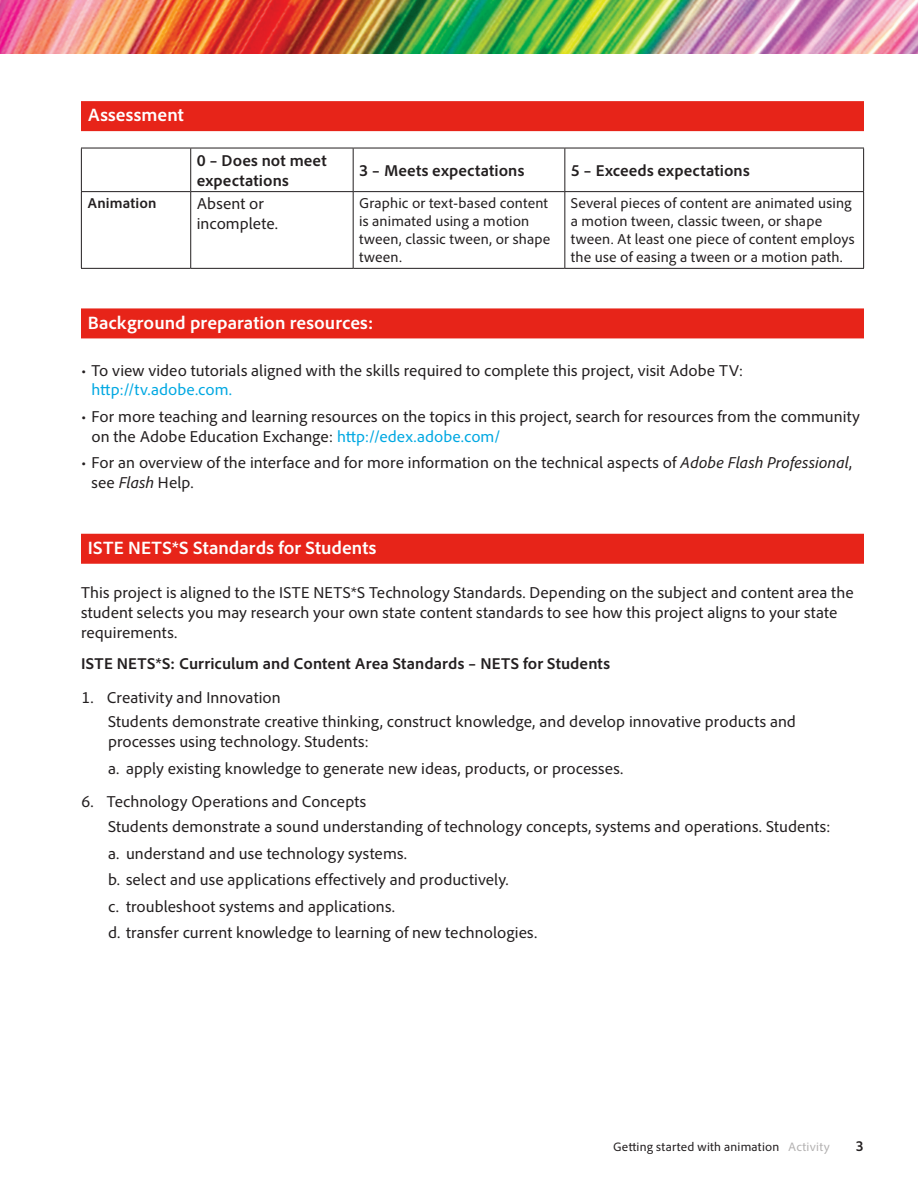
<style>
.page{position:relative;width:918px;height:1188px;background:#fff}
.page>*{position:absolute;margin:0;border:0;box-sizing:border-box;transform-origin:0 0}
.Text__Subhead_in_Bar{font:700 18.75px "Adobe Clean";color:#fff}
.Text__Body{font:16.5px/19.8px "Adobe Clean";letter-spacing:.005em;color:#231f20}
.Text_abc{font:16.5px "Adobe Clean";letter-spacing:.005em;color:#231f20}
.Text_indented{font:16.5px/19.8px "Adobe Clean";letter-spacing:.005em;color:#231f20}
.Text__Body-2{font:700 16.5px/19.8px "Adobe Clean";letter-spacing:.005em;color:#231f20}
.Text__Number_indente{font:16.5px "Adobe Clean";color:#231f20}
.Text__Body-3{font:15px/18px "Adobe Clean";letter-spacing:.01em;color:#231f20}
.Text__Body-4{font:700 15px "Adobe Clean";letter-spacing:.01em;color:#231f20}
.t1{font:700 semi-condensed 15px "Adobe Clean";color:#231f20}
.t2{font:12.75px "Adobe Clean";letter-spacing:.015em;color:#231f20}
.s1{color:#00a8e2}
.s2{font-style:italic}
.s3{color:#b4b2b2}
</style>
<div class="page">
<img style="left:0;top:0;width:918px;height:54px">
<div style="left:81px;top:101px;width:783px;height:30px;background:#e72419"></div>
<div style="left:81px;top:308px;width:783px;height:30px;background:#e72419"></div>
<div style="left:81px;top:534px;width:783px;height:30px;background:#e72419"></div>
<hr style="left:81px;top:148px;width:110px;height:1px;background:#231f20">
<hr style="left:191px;top:148px;width:162px;height:1px;background:#231f20">
<hr style="left:353px;top:148px;width:212px;height:1px;background:#231f20">
<hr style="left:565px;top:148px;width:299px;height:1px;background:#231f20">
<hr style="left:81px;top:191px;width:110px;height:1px;background:#231f20">
<hr style="left:191px;top:191px;width:162px;height:1px;background:#231f20">
<hr style="left:353px;top:191px;width:212px;height:1px;background:#231f20">
<hr style="left:565px;top:191px;width:299px;height:1px;background:#231f20">
<hr style="left:81px;top:268px;width:110px;height:1px;background:#231f20">
<hr style="left:191px;top:268px;width:162px;height:1px;background:#231f20">
<hr style="left:353px;top:268px;width:212px;height:1px;background:#231f20">
<hr style="left:565px;top:268px;width:299px;height:1px;background:#231f20">
<hr style="left:81px;top:148px;width:1px;height:43px;background:#231f20">
<hr style="left:81px;top:192px;width:1px;height:76px;background:#231f20">
<hr style="left:190px;top:148px;width:1px;height:43px;background:#231f20">
<hr style="left:353px;top:148px;width:1px;height:43px;background:#231f20">
<hr style="left:564px;top:148px;width:1px;height:43px;background:#231f20">
<hr style="left:863px;top:148px;width:1px;height:43px;background:#231f20">
<hr style="left:190px;top:192px;width:1px;height:76px;background:#231f20">
<hr style="left:353px;top:192px;width:1px;height:76px;background:#231f20">
<hr style="left:564px;top:192px;width:1px;height:76px;background:#231f20">
<hr style="left:863px;top:192px;width:1px;height:76px;background:#231f20">
<p class="Text__Subhead_in_Bar" style="left:88px;top:104px;width:98px">Assessment</p>
<p class="Text__Body-2" style="left:197px;top:150px;width:132px">0 – Does not meet expectations</p>
<p class="Text__Body-2" style="left:359px;top:160px;width:167px">3 – Meets expectations</p>
<p class="Text__Body-2" style="left:571px;top:160px;width:180px">5 – Exceeds expectations</p>
<p class="Text__Body-4" style="left:87px;top:194px;width:71px">Animation</p>
<p class="Text__Body" style="left:197px;top:194px;width:83px">Absent or incomplete.</p>
<p class="Text__Body-3" style="left:359px;top:194px;width:193px">Graphic or text-based content is animated using a motion tween, classic tween, or shape tween.</p>
<p class="Text__Body-3" style="left:571px;top:194px;width:285px">Several pieces of content are animated using a motion tween, classic tween, or shape tween. At least one piece of content employs the use of easing a tween or a motion path.</p>
<p class="Text__Subhead_in_Bar" style="left:88px;top:311px;width:287px">Background preparation resources:</p>
<p class="Text__Body" style="left:92px;top:360px;width:653px;text-indent:-10px">• To view video tutorials aligned with the skills required to complete this project, visit Adobe TV: <span class="s1">http://tv.adobe.com.</span></p>
<p class="Text__Body" style="left:92px;top:406px;width:770px;text-indent:-10px">• For more teaching and learning resources on the topics in this project, search for resources from the community on the Adobe Education Exchange: <span class="s1">http://edex.adobe.com/</span></p>
<p class="Text__Body" style="left:92px;top:453px;width:762px;text-indent:-10px">• For an overview of the interface and for more information on the technical aspects of <span class="s2">Adobe Flash Professional</span>, see <span class="s2">Flash</span> Help.</p>
<p class="Text__Subhead_in_Bar" style="left:88px;top:536px;width:290px">ISTE NETS*S Standards for Students</p>
<p class="Text__Body" style="left:81px;top:583px;width:774px">This project is aligned to the ISTE NETS*S Technology Standards. Depending on the subject and content area the student selects you may research your own state content standards to see how this project aligns to your state requirements.</p>
<p class="Text__Body-2" style="left:81px;top:654px;width:531px">ISTE NETS*S: Curriculum and Content Area Standards – NETS for Students</p>
<p class="Text__Number_indente" style="left:81px;top:688px;width:201px">1. Creativity and Innovation</p>
<p class="Text_indented" style="left:108px;top:712px;width:690px">Students demonstrate creative thinking, construct knowledge, and develop innovative products and processes using technology. Students:</p>
<p class="Text_abc" style="left:108px;top:759px;width:517px">a. apply existing knowledge to generate new ideas, products, or processes.</p>
<p class="Text__Number_indente" style="left:81px;top:792px;width:286px">6. Technology Operations and Concepts</p>
<p class="Text_indented" style="left:108px;top:816px;width:724px">Students demonstrate a sound understanding of technology concepts, systems and operations. Students:</p>
<p class="Text_abc" style="left:108px;top:843px;width:301px">a. understand and use technology systems.</p>
<p class="Text_abc" style="left:108px;top:870px;width:402px">b. select and use applications effectively and productively.</p>
<p class="Text_abc" style="left:108px;top:896px;width:289px">c. troubleshoot systems and applications.</p>
<p class="Text_abc" style="left:108px;top:923px;width:431px">d. transfer current knowledge to learning of new technologies.</p>
<p class="t2" style="left:613px;top:1139px;width:218px">Getting started with animation <span class="s3">Activity</span></p>
<p class="t1" style="left:856px;top:1137px;width:9px">3</p>
</div>
